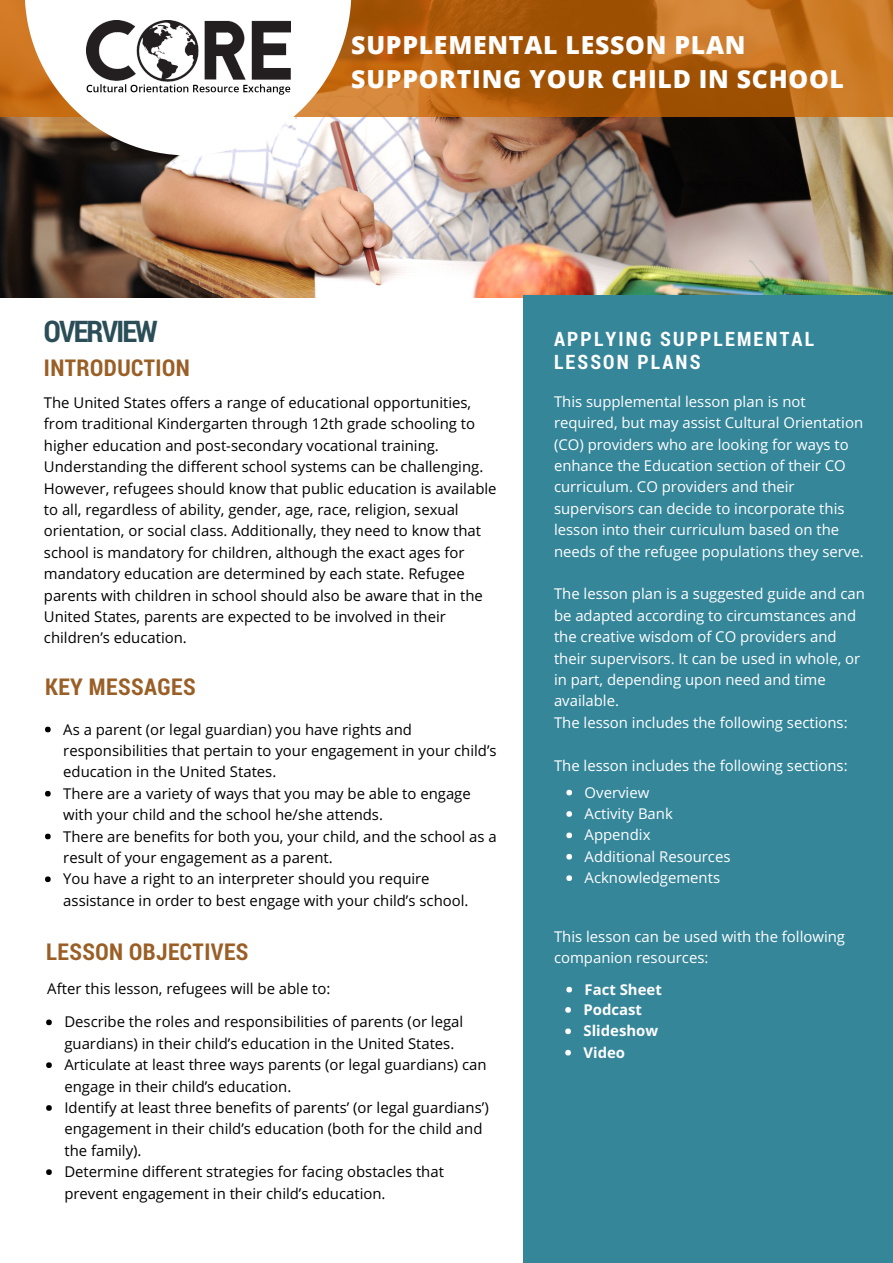
<style>
.page{position:relative;width:893px;height:1263px;background:#fff}
.page>*{position:absolute;margin:0;border:0;box-sizing:border-box;transform-origin:0 0}
.t1{font:700 29.85px "Roboto Condensed";letter-spacing:-.06em;color:#2a4d58}
.t2{font:800 24.9px/33.8px "Open Sans";letter-spacing:.03em;color:#fff}
.t3{font:700 23.25px "Roboto Condensed";letter-spacing:.02em;color:#995f26}
.t4{font:700 19.8px/22.5px "Roboto Condensed";letter-spacing:.11em;color:#fff}
.t5{font:14.85px/21.5px "Open Sans";color:#000}
.t6{font:14.85px/21.5px "Open Sans";color:#fff}
.t7{font:700 14.85px/21px "Open Sans";color:#fff}
</style>
<div class="page">
<img style="left:0;top:117px;width:893px;height:180px">
<svg style="left:0;top:0;width:893px;height:117px;background:#b56413"></svg>
<svg style="left:25px;top:0;width:326px;height:155px"></svg>
<img style="left:87px;top:20px;width:203px;height:75px">
<svg style="left:45px;top:727px;width:6px;height:5px"></svg>
<svg style="left:45px;top:791px;width:6px;height:5px"></svg>
<svg style="left:45px;top:834px;width:6px;height:5px"></svg>
<svg style="left:45px;top:876px;width:6px;height:6px"></svg>
<svg style="left:46px;top:1019px;width:6px;height:6px"></svg>
<svg style="left:46px;top:1062px;width:6px;height:6px"></svg>
<svg style="left:46px;top:1105px;width:6px;height:6px"></svg>
<svg style="left:46px;top:1169px;width:6px;height:6px"></svg>
<div style="left:524px;top:295px;width:369px;height:968px;background:#36869a"></div>
<svg style="left:566px;top:790px;width:6px;height:5px"></svg>
<svg style="left:566px;top:811px;width:6px;height:6px"></svg>
<svg style="left:566px;top:832px;width:6px;height:6px"></svg>
<svg style="left:566px;top:854px;width:6px;height:5px"></svg>
<svg style="left:566px;top:875px;width:6px;height:6px"></svg>
<svg style="left:566px;top:987px;width:6px;height:5px"></svg>
<svg style="left:565px;top:1007px;width:6px;height:6px"></svg>
<svg style="left:565px;top:1028px;width:6px;height:6px"></svg>
<svg style="left:565px;top:1050px;width:6px;height:5px"></svg>
<h1 class="t1" style="left:44px;top:311px;width:115px">OVERVIEW</h1>
<h3 class="t3" style="left:44px;top:351px;width:147px">INTRODUCTION</h3>
<h2 class="t2" style="left:351px;top:28px;width:494px">SUPPLEMENTAL LESSON PLAN<br>SUPPORTING YOUR CHILD IN SCHOOL</h2>
<h3 class="t4" style="left:554px;top:327px;width:262px">APPLYING SUPPLEMENTAL<br>LESSON PLANS</h3>
<p class="t5" style="left:44px;top:391px;width:454px">The United States offers a range of educational opportunities, from traditional Kindergarten through 12th grade schooling to higher education and post-secondary vocational training.<br>Understanding the different school systems can be challenging.<br>However, refugees should know that public education is available to all, regardless of ability, gender, age, race, religion, sexual orientation, or social class. Additionally, they need to know that school is mandatory for children, although the exact ages for mandatory education are determined by each state. Refugee parents with children in school should also be aware that in the United States, parents are expected to be involved in their children’s education.</p>
<h3 class="t3" style="left:45px;top:671px;width:152px">KEY MESSAGES</h3>
<p class="t5" style="left:63px;top:718px;width:435px">As a parent (or legal guardian) you have rights and responsibilities that pertain to your engagement in your child’s education in the United States.<br>There are a variety of ways that you may be able to engage with your child and the school he/she attends.<br>There are benefits for both you, your child, and the school as a result of your engagement as a parent.<br>You have a right to an interpreter should you require assistance in order to best engage with your child’s school.</p>
<h3 class="t3" style="left:46px;top:936px;width:204px">LESSON OBJECTIVES</h3>
<p class="t5" style="left:47px;top:977px;width:285px">After this lesson, refugees will be able to:</p>
<p class="t5" style="left:64px;top:1011px;width:426px">Describe the roles and responsibilities of parents (or legal guardians) in their child’s education in the United States.<br>Articulate at least three ways parents (or legal guardians) can engage in their child’s education.<br>Identify at least three benefits of parents’ (or legal guardians’) engagement in their child’s education (both for the child and the family).<br>Determine different strategies for facing obstacles that prevent engagement in their child’s education.</p>
<p class="t6" style="left:554px;top:390px;width:311px">This supplemental lesson plan is not required, but may assist Cultural Orientation (CO) providers who are looking for ways to enhance the Education section of their CO curriculum. CO providers and their supervisors can decide to incorporate this lesson into their curriculum based on the needs of the refugee populations they serve.</p>
<p class="t6" style="left:554px;top:583px;width:312px">The lesson plan is a suggested guide and can be adapted according to circumstances and the creative wisdom of CO providers and their supervisors. It can be used in whole, or in part, depending upon need and time available.<br>The lesson includes the following sections:</p>
<p class="t6" style="left:554px;top:754px;width:295px">The lesson includes the following sections:</p>
<p class="t6" style="left:585px;top:781px;width:147px">Overview<br>Activity Bank<br>Appendix<br>Additional Resources<br>Acknowledgements</p>
<p class="t6" style="left:554px;top:925px;width:293px">This lesson can be used with the following companion resources:</p>
<p class="t7" style="left:583px;top:978px;width:80px">Fact Sheet<br>Podcast<br>Slideshow<br>Video</p>
</div>
